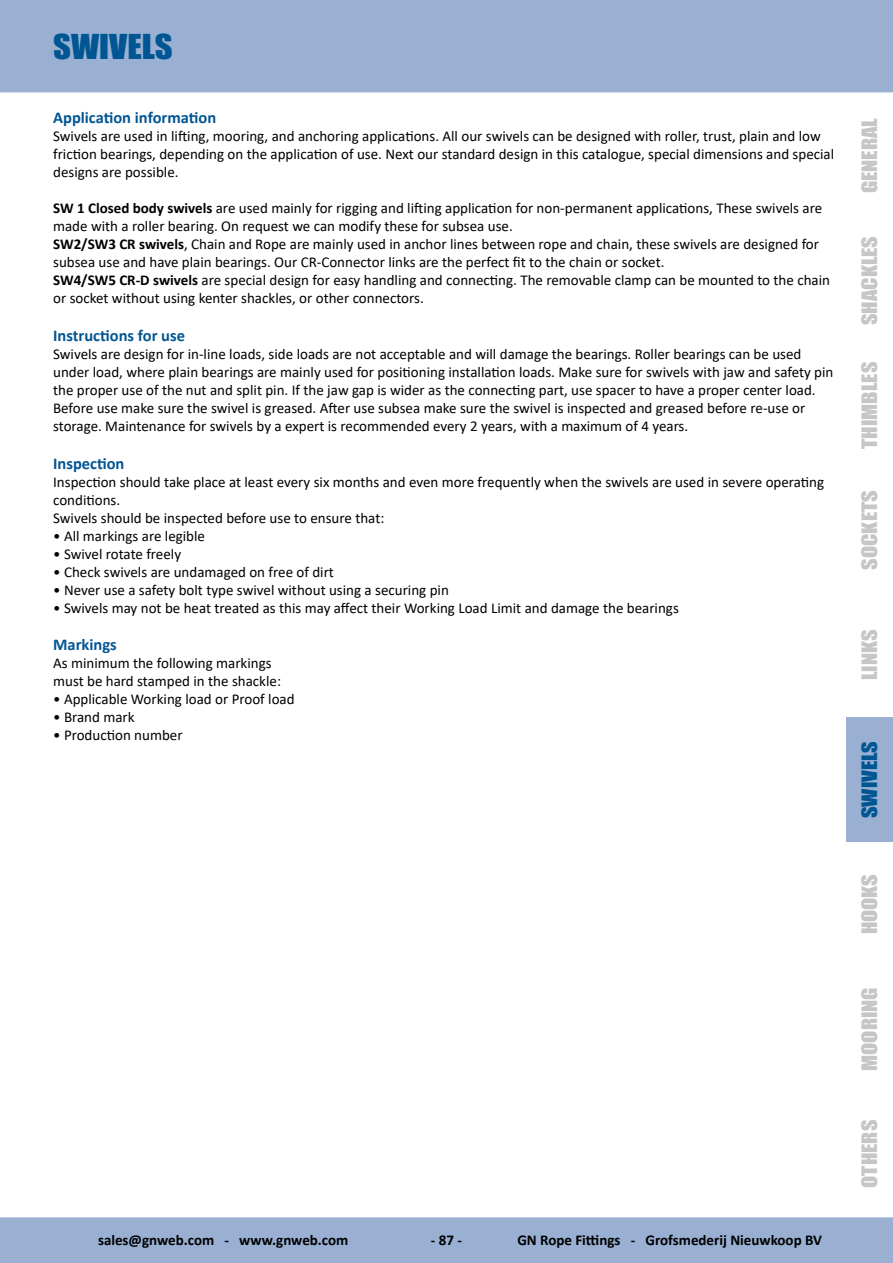
<style>
.page{position:relative;width:893px;height:1263px;background:#fff}
.page>*{position:absolute;margin:0;border:0;box-sizing:border-box;transform-origin:0 0}
.t1{font:31.5px "Impact";color:#005693;scale:1.1 1}
.t2{font:19.5px "Impact";color:#c6c6c6;scale:1.15 1}
.t3{font:19.5px "Impact";color:#005693;scale:1.15 1}
.t4{font:700 16.5px "Calibri";color:#005693}
.t5{font:15px/18px "Calibri";color:#000}
.t6{font:700 15px "Calibri";color:#000}
.s1{font-weight:700}
</style>
<div class="page">
<div style="left:0;top:0;width:893px;height:93px;background:#99b0d3"></div>
<div style="left:0;top:1217px;width:893px;height:46px;background:#99b0d3"></div>
<div style="left:846px;top:717px;width:47px;height:125px;background:#99b0d3"></div>
<h1 class="t1" style="left:53px;top:22px;width:110px">SWIVELS</h1>
<p class="t4" style="left:53px;top:106px;width:165px">Application information</p>
<p class="t5" style="left:53px;top:127px;width:782px">Swivels are used in lifting, mooring, and anchoring applications. All our swivels can be designed with roller, trust, plain and low friction bearings, depending on the application of use. Next our standard design in this catalogue, special dimensions and special designs are possible.</p>
<p class="t5" style="left:53px;top:199px;width:778px"><span class="s1">SW 1 Closed body swivels</span> are used mainly for rigging and lifting application for non-permanent applications, These swivels are made with a roller bearing. On request we can modify these for subsea use.<br><span class="s1">SW2/SW3 CR swivels</span>, Chain and Rope are mainly used in anchor lines between rope and chain, these swivels are designed for subsea use and have plain bearings. Our CR-Connector links are the perfect fit to the chain or socket.<br><span class="s1">SW4/SW5 CR-D swivels</span> are special design for easy handling and connecting. The removable clamp can be mounted to the chain or socket without using kenter shackles, or other connectors.</p>
<p class="t4" style="left:53px;top:324px;width:133px">Instructions for use</p>
<p class="t5" style="left:53px;top:344px;width:782px">Swivels are design for in-line loads, side loads are not acceptable and will damage the bearings. Roller bearings can be used under load, where plain bearings are mainly used for positioning installation loads. Make sure for swivels with jaw and safety pin the proper use of the nut and split pin. If the jaw gap is wider as the connecting part, use spacer to have a proper center load.<br>Before use make sure the swivel is greased. After use subsea make sure the swivel is inspected and greased before re-use or storage. Maintenance for swivels by a expert is recommended every 2 years, with a maximum of 4 years.</p>
<p class="t4" style="left:53px;top:451px;width:73px">Inspection</p>
<p class="t5" style="left:53px;top:472px;width:772px">Inspection should take place at least every six months and even more frequently when the swivels are used in severe operating conditions.<br>Swivels should be inspected before use to ensure that:</p>
<p class="t5" style="left:53px;top:526px;width:153px">• All markings are legible</p>
<p class="t5" style="left:53px;top:544px;width:130px">• Swivel rotate freely</p>
<p class="t5" style="left:53px;top:562px;width:282px">• Check swivels are undamaged on free of dirt</p>
<p class="t5" style="left:53px;top:580px;width:397px">• Never use a safety bolt type swivel without using a securing pin</p>
<p class="t5" style="left:53px;top:598px;width:627px">• Swivels may not be heat treated as this may affect their Working Load Limit and damage the bearings</p>
<p class="t4" style="left:53px;top:633px;width:65px">Markings</p>
<p class="t5" style="left:53px;top:654px;width:229px">As minimum the following markings must be hard stamped in the shackle:</p>
<p class="t5" style="left:53px;top:690px;width:243px">• Applicable Working load or Proof load</p>
<p class="t5" style="left:53px;top:708px;width:83px">• Brand mark</p>
<p class="t5" style="left:53px;top:726px;width:131px">• Production number</p>
<p class="t6" style="left:98px;top:1229px;width:252px">sales@gnweb.com - www.gnweb.com</p>
<p class="t6" style="left:431px;top:1229px;width:33px">- 87 -</p>
<p class="t6" style="left:517px;top:1229px;width:306px">GN Rope Fittings - Grofsmederij Nieuwkoop BV</p>
<h2 class="t2" style="left:854px;top:193px;width:67px;rotate:-90deg">GENERAL</h2>
<h2 class="t2" style="left:854px;top:325px;width:79px;rotate:-90deg">SHACKLES</h2>
<h2 class="t2" style="left:854px;top:449px;width:77px;rotate:-90deg">THIMBLES</h2>
<h2 class="t2" style="left:854px;top:570px;width:70px;rotate:-90deg">SOCKETS</h2>
<h2 class="t2" style="left:854px;top:680px;width:45px;rotate:-90deg">LINKS</h2>
<h2 class="t3" style="left:854px;top:818px;width:69px;rotate:-90deg">SWIVELS</h2>
<h2 class="t2" style="left:854px;top:934px;width:54px;rotate:-90deg">HOOKS</h2>
<h2 class="t2" style="left:854px;top:1071px;width:74px;rotate:-90deg">MOORING</h2>
<h2 class="t2" style="left:854px;top:1188px;width:61px;rotate:-90deg">OTHERS</h2>
</div>
